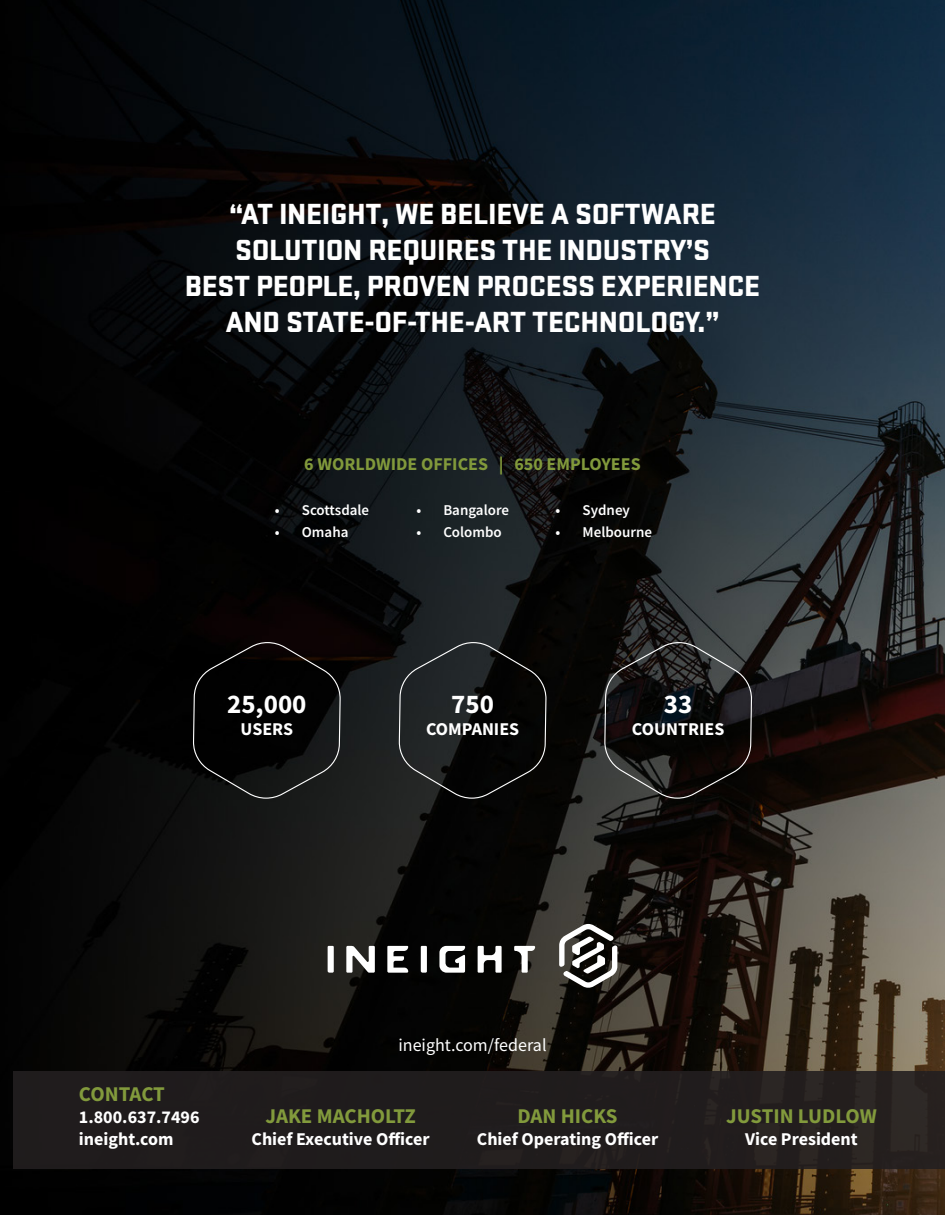
<style>
.page{position:relative;width:945px;height:1215px;background:#fff}
.page>*{position:absolute;margin:0;border:0;box-sizing:border-box;transform-origin:0 0}
.t1{font:900 30px/36px "Stratum No 1";letter-spacing:-.01em;color:#fff;text-align:center}
.t2{font:700 27px "Source Sans Pro";color:#fff}
.t3{font:700 21px "Source Sans Pro";color:#829a3c}
.t4{font:700 18px/21.6px "Source Sans Pro";color:#fff}
.t5{font:700 18px "Source Sans Pro";color:#81993b}
.t6{font:18px "Source Sans Pro";color:#fff}
.t7{font:600 15px "Source Sans Pro";color:#fff}
</style>
<div class="page">
<img style="left:0;top:0;width:945px;height:1215px">
<div style="left:14px;top:1072px;width:931px;height:97px;background:#231f20"></div>
<svg style="left:328px;top:924px;width:289px;height:64px"></svg>
<svg style="left:193px;top:641px;width:148px;height:158px;background:#0d0c0c"></svg>
<svg style="left:399px;top:641px;width:148px;height:158px;background:#171919"></svg>
<svg style="left:604px;top:641px;width:149px;height:158px;background:#1e1d1d"></svg>
<p class="t1" style="left:185px;top:198px;width:577px">“AT INEIGHT, WE BELIEVE A SOFTWARE SOLUTION REQUIRES THE INDUSTRY’S<br>BEST PEOPLE, PROVEN PROCESS EXPERIENCE AND STATE-OF-THE-ART TECHNOLOGY.”</p>
<p class="t5" style="left:304px;top:456px;width:338px">6 WORLDWIDE OFFICES | 650 EMPLOYEES</p>
<p class="t7" style="left:275px;top:504px;width:96px">• Scottsdale</p>
<p class="t7" style="left:556px;top:504px;width:76px">• Sydney</p>
<p class="t7" style="left:416px;top:504px;width:94px">• Bangalore</p>
<p class="t7" style="left:416px;top:527px;width:87px">• Colombo</p>
<p class="t7" style="left:556px;top:527px;width:98px">• Melbourne</p>
<p class="t7" style="left:275px;top:527px;width:75px">• Omaha</p>
<p class="t2" style="left:227px;top:693px;width:81px">25,000</p>
<p class="t4" style="left:241px;top:719px;width:54px">USERS</p>
<p class="t2" style="left:451px;top:693px;width:44px">750</p>
<p class="t4" style="left:426px;top:719px;width:95px">COMPANIES</p>
<p class="t2" style="left:664px;top:693px;width:30px">33</p>
<p class="t4" style="left:632px;top:719px;width:94px">COUNTRIES</p>
<p class="t3" style="left:79px;top:1086px;width:88px">CONTACT</p>
<p class="t4" style="left:79px;top:1108px;width:122px">1.800.637.7496 ineight.com</p>
<p class="t6" style="left:398px;top:1038px;width:150px">ineight.com/federal</p>
<p class="t3" style="left:265px;top:1107px;width:152px">JAKE MACHOLTZ</p>
<p class="t4" style="left:252px;top:1129px;width:180px">Chief Executive Officer</p>
<p class="t3" style="left:517px;top:1107px;width:102px">DAN HICKS</p>
<p class="t4" style="left:477px;top:1129px;width:183px">Chief Operating Officer</p>
<p class="t3" style="left:726px;top:1107px;width:152px">JUSTIN LUDLOW</p>
<p class="t4" style="left:745px;top:1129px;width:114px">Vice President</p>
</div>
